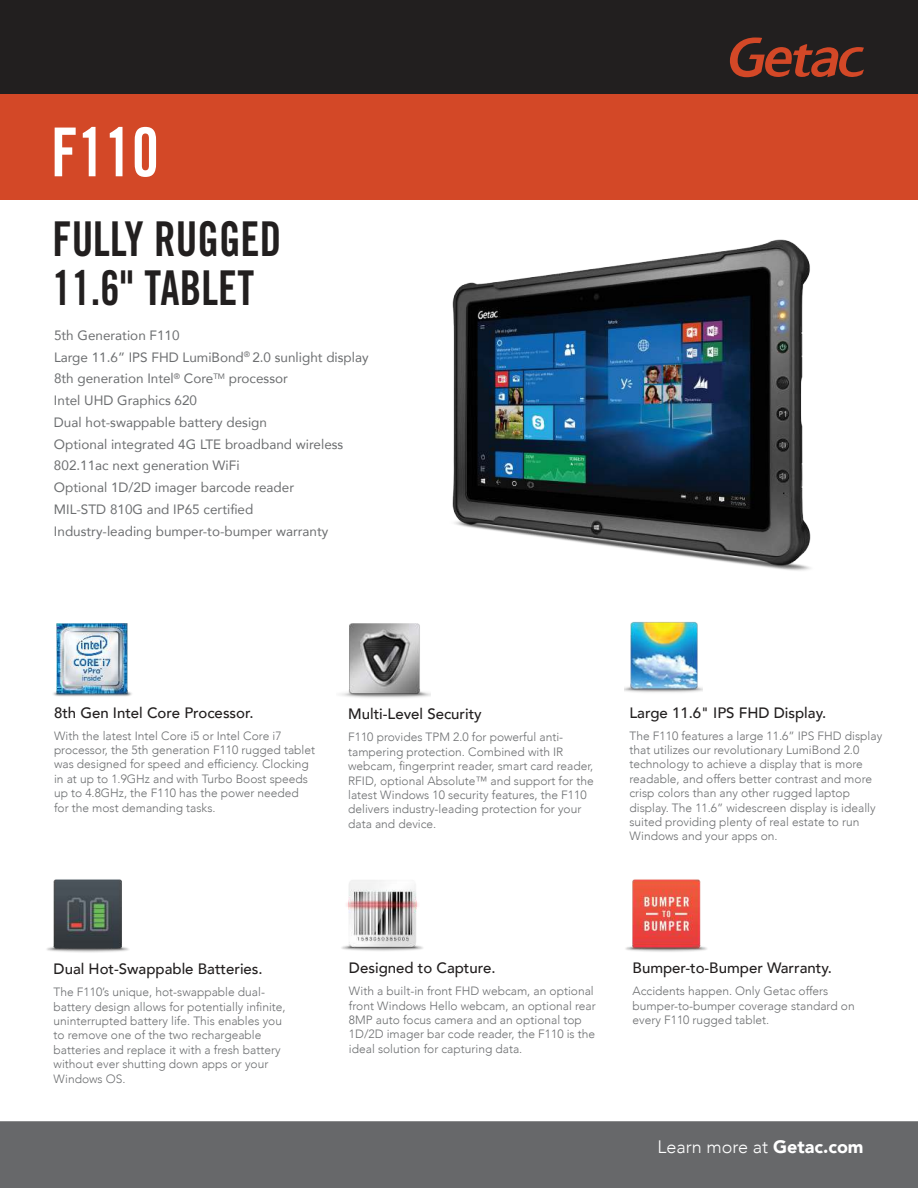
<style>
.page{position:relative;width:918px;height:1188px;background:#fff}
.page>*{position:absolute;margin:0;border:0;box-sizing:border-box;transform-origin:0 0}
.t1{font:67.5px "Trade Gothic Bold Cond Twenty";color:#fff;scale:.9 1}
.t2{font:48px/49.5px "Trade Gothic Bold Cond Twenty";color:#221f1f;scale:.9 1}
.t3{font:300 18px "Avenir";color:#fff}
.t4{font:500 15px "Avenir";color:#221f1f}
.t5{font:13.5px/21.8px "Avenir";color:#6c6e70}
.t6{font:300 12px/14.4px "Avenir";color:#6c6e70}
.s1{font-weight:900}
</style>
<div class="page">
<div style="left:0;top:94px;width:918px;height:106px;background:#d34827"></div>
<div style="left:0;top:0;width:918px;height:94px;background:#221f1f"></div>
<svg style="left:730px;top:38px;width:134px;height:40px"></svg>
<div style="left:0;top:1121px;width:918px;height:67px;background:#67686a"></div>
<img style="left:624px;top:621px;width:79px;height:72px">
<img style="left:47px;top:879px;width:82px;height:74px">
<img style="left:341px;top:880px;width:82px;height:71px">
<img style="left:625px;top:879px;width:82px;height:73px">
<img style="left:340px;top:623px;width:90px;height:75px">
<img style="left:53px;top:623px;width:79px;height:73px">
<img style="left:452px;top:239px;width:359px;height:332px">
<h1 class="t1" style="left:51px;top:114px;width:121px">F110</h1>
<h2 class="t2" style="left:52px;top:215px;width:256px">FULLY RUGGED<br>11.6" TABLET</h2>
<p class="t5" style="left:54px;top:325px;width:316px">5th Generation F110<br>Large 11.6” IPS FHD LumiBond<sup>®</sup> 2.0 sunlight display 8th generation Intel<sup>®</sup> Core<sup>TM</sup> processor<br>Intel UHD Graphics 620<br>Dual hot-swappable battery design<br>Optional integrated 4G LTE broadband wireless 802.11ac next generation WiFi<br>Optional 1D/2D imager barcode reader<br>MIL-STD 810G and IP65 certified<br>Industry-leading bumper-to-bumper warranty</p>
<p class="t4" style="left:54px;top:706px;width:201px">8th Gen Intel Core Processor.</p>
<p class="t6" style="left:54px;top:729px;width:263px">With the latest Intel Core i5 or Intel Core i7 processor, the 5th generation F110 rugged tablet was designed for speed and efficiency. Clocking in at up to 1.9GHz and with Turbo Boost speeds up to 4.8GHz, the F110 has the power needed for the most demanding tasks.</p>
<p class="t4" style="left:348px;top:708px;width:135px">Multi-Level Security</p>
<p class="t6" style="left:348px;top:730px;width:247px">F110 provides TPM 2.0 for powerful anti&shy;tampering protection. Combined with IR webcam, fingerprint reader, smart card reader, RFID, optional Absolute™ and support for the latest Windows 10 security features, the F110 delivers industry-leading protection for your data and device.</p>
<p class="t4" style="left:630px;top:706px;width:198px">Large 11.6" IPS FHD Display.</p>
<p class="t6" style="left:630px;top:728px;width:254px">The F110 features a large 11.6” IPS FHD display that utilizes our revolutionary LumiBond 2.0 technology to achieve a display that is more readable, and offers better contrast and more crisp colors than any other rugged laptop display. The 11.6” widescreen display is ideally suited providing plenty of real estate to run Windows and your apps on.</p>
<p class="t4" style="left:54px;top:963px;width:211px">Dual Hot-Swappable Batteries.</p>
<p class="t6" style="left:54px;top:985px;width:234px">The F110’s unique, hot-swappable dual&shy;battery design allows for potentially infinite, uninterrupted battery life. This enables you to remove one of the two rechargeable batteries and replace it with a fresh battery without ever shutting down apps or your Windows OS.</p>
<p class="t4" style="left:349px;top:962px;width:148px">Designed to Capture.</p>
<p class="t6" style="left:349px;top:984px;width:248px">With a built-in front FHD webcam, an optional front Windows Hello webcam, an optional rear 8MP auto focus camera and an optional top 1D/2D imager bar code reader, the F110 is the ideal solution for capturing data.</p>
<p class="t4" style="left:633px;top:962px;width:201px">Bumper-to-Bumper Warranty.</p>
<p class="t6" style="left:633px;top:984px;width:224px">Accidents happen. Only Getac offers bumper-to-bumper coverage standard on every F110 rugged tablet.</p>
<h3 class="t3" style="left:658px;top:1139px;width:208px">Learn more at <span class="s1">Getac.com</span></h3>
</div>
